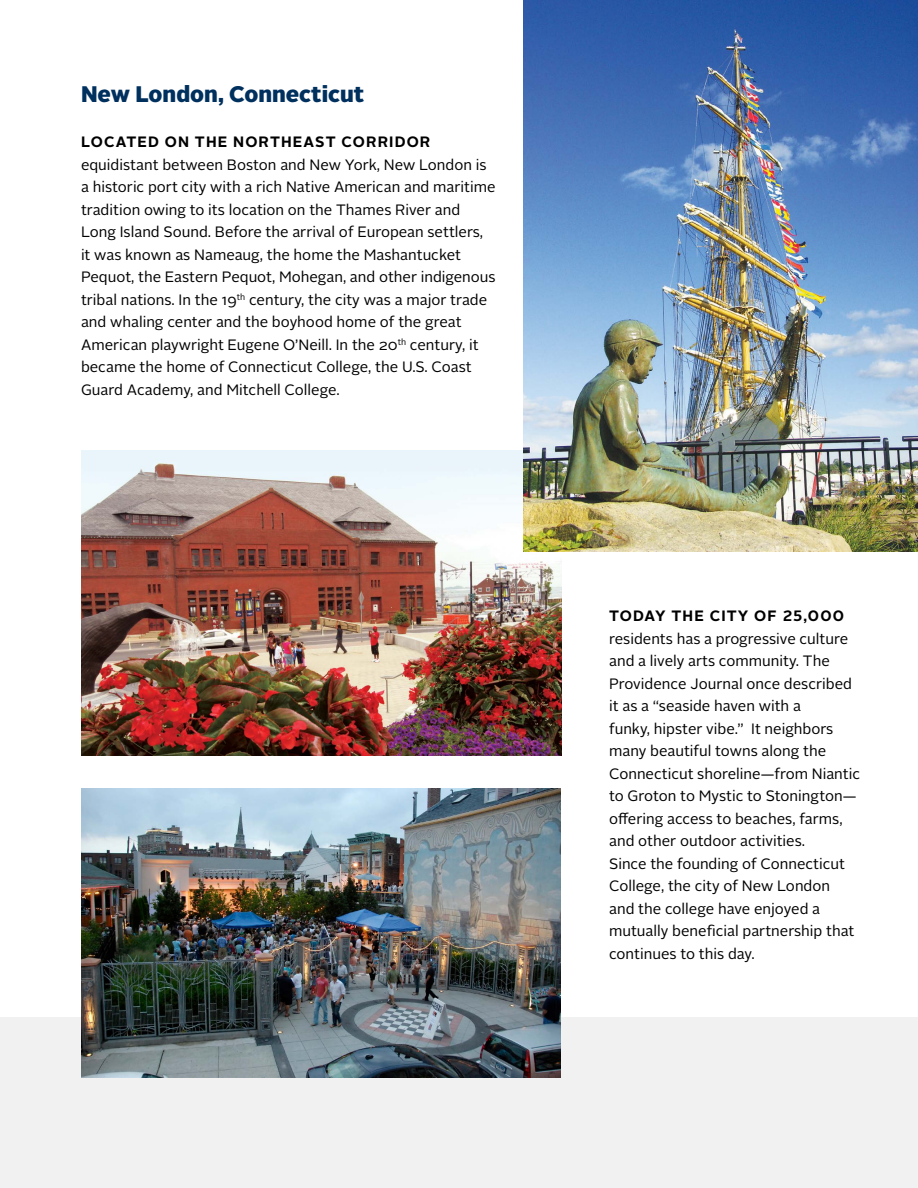
<style>
.page{position:relative;width:918px;height:1188px;background:#fff}
.page>*{position:absolute;margin:0;border:0;box-sizing:border-box;transform-origin:0 0}
.t1{font:900 22.5px "Alright Sans";color:#00305e}
.t2{font:15px/22.5px "Alright Sans";color:#000}
.t3{font:700 15px "Alright Sans";letter-spacing:.075em;color:#000}
</style>
<div class="page">
<div style="left:0;top:1018px;width:918px;height:170px;background:#f1f1f2"></div>
<img style="left:81px;top:788px;width:480px;height:289px">
<img style="left:81px;top:450px;width:481px;height:306px">
<img style="left:523px;top:0;width:395px;height:552px">
<h1 class="t1" style="left:81px;top:78px;width:285px">New London, Connecticut</h1>
<p class="t3" style="left:81px;top:132px;width:351px">LOCATED ON THE NORTHEAST CORRIDOR</p>
<p class="t2" style="left:81px;top:154px;width:416px">equidistant between Boston and New York, New London is a historic port city with a rich Native American and maritime tradition owing to its location on the Thames River and Long Island Sound. Before the arrival of European settlers, it was known as Nameaug, the home the Mashantucket Pequot, the Eastern Pequot, Mohegan, and other indigenous tribal nations. In the 19<sup>th</sup> century, the city was a major trade and whaling center and the boyhood home of the great American playwright Eugene O’Neill. In the 20<sup>th</sup> century, it became the home of Connecticut College, the U.S. Coast Guard Academy, and Mitchell College.</p>
<p class="t3" style="left:609px;top:606px;width:236px">TODAY THE CITY OF 25,000</p>
<p class="t2" style="left:609px;top:628px;width:253px">residents has a progressive culture and a lively arts community. The<br>Providence Journal once described it as a “seaside haven with a<br>funky, hipster vibe.” It neighbors many beautiful towns along the<br>Connecticut shoreline—from Niantic to Groton to Mystic to Stonington— offering access to beaches, farms, and other outdoor activities.<br>Since the founding of Connecticut<br>College, the city of New London<br>and the college have enjoyed a mutually beneficial partnership that continues to this day.</p>
</div>
